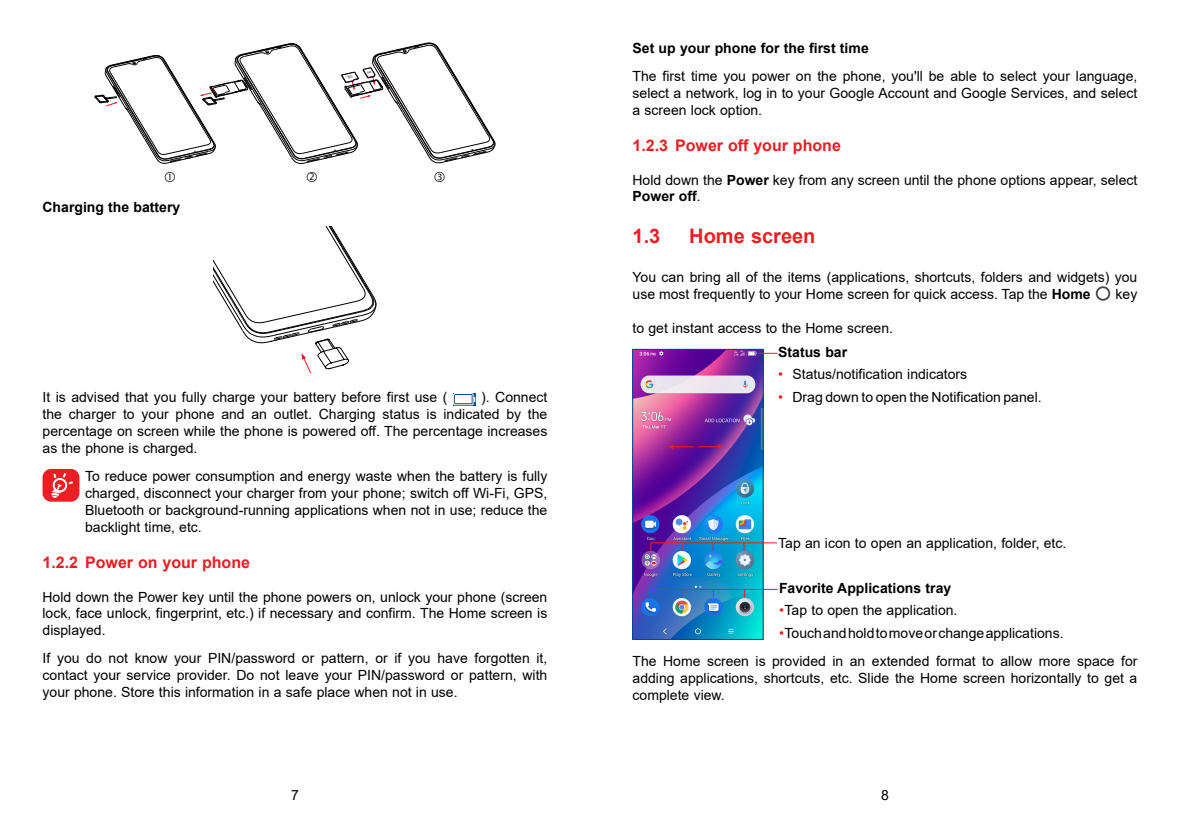
<style>
.page{position:relative;width:1180px;height:840px;background:#fff}
.page>*{position:absolute;margin:0;border:0;box-sizing:border-box;transform-origin:0 0}
.t1{font:700 20px "Arial";color:#ed1d24}
.t2{font:700 16px "Arial";color:#ed1d24}
.Body{font:14px/16.8px "Arial";color:#000;text-align:justify}
.Anchor{font:14px/16.8px "Arial";color:#000;text-align:justify}
.Heading_3{font:700 14px "Arial";color:#000}
.Body-2{font:700 14px "Arial";color:#000}
.s1{font-weight:700}
.s2{color:#ed1d24}
</style>
<div class="page">
<svg style="left:95px;top:43px;width:400px;height:120px"></svg>
<svg style="left:213px;top:226px;width:163px;height:147px"></svg>
<img style="left:453px;top:393px;width:22px;height:12px">
<div style="left:43px;top:468px;width:36px;height:33px;background:#ed1d24;border-radius:8px"></div>
<svg style="left:51px;top:473px;width:22px;height:24px"></svg>
<img style="left:1095px;top:286px;width:16px;height:15px">
<img style="left:634px;top:351px;width:127px;height:286px">
<div style="left:632px;top:349px;width:131px;height:290px;border:1px solid #004990"></div>
<svg style="left:757px;top:353px;width:20px;height:1px"></svg>
<svg style="left:667px;top:444px;width:57px;height:5px"></svg>
<svg style="left:651px;top:588px;width:127px;height:10px"></svg>
<svg style="left:650px;top:542px;width:127px;height:9px"></svg>
<p class="Body-2" style="left:43px;top:197px;width:139px">Charging the battery</p>
<p class="Anchor" style="left:43px;top:389px;width:506px;text-indent:438px">). Connect the charger to your phone and an outlet. Charging status is indicated by the percentage on screen while the phone is powered off. The percentage increases as the phone is charged.</p>
<p class="Body" style="left:85px;top:467px;width:464px">To reduce power consumption and energy waste when the battery is fully charged, disconnect your charger from your phone; switch off Wi-Fi, GPS, Bluetooth or background-running applications when not in use; reduce the backlight time, etc.</p>
<p class="t2" style="left:43px;top:550px;width:209px">1.2.2 Power on your phone</p>
<p class="Body" style="left:43px;top:588px;width:506px">Hold down the Power key until the phone powers on, unlock your phone (screen lock, face unlock, fingerprint, etc.) if necessary and confirm. The Home screen is displayed.</p>
<p class="Body" style="left:43px;top:649px;width:506px">If you do not know your PIN/password or pattern, or if you have forgotten it, contact your service provider. Do not leave your PIN/password or pattern, with your phone. Store this information in a safe place when not in use.</p>
<p class="Anchor" style="left:43px;top:389px;width:406px">It is advised that you fully charge your battery before first use (</p>
<p class="Heading_3" style="left:632px;top:38px;width:238px">Set up your phone for the first time</p>
<p class="Body" style="left:632px;top:67px;width:506px">The first time you power on the phone, you'll be able to select your language, select a network, log in to your Google Account and Google Services, and select a screen lock option.</p>
<p class="t2" style="left:632px;top:134px;width:210px">1.2.3 Power off your phone</p>
<p class="Body" style="left:632px;top:171px;width:506px">Hold down the <span class="s1">Power</span> key from any screen until the phone options appear, select<br><span class="s1">Power off</span>.</p>
<p class="t1" style="left:632px;top:221px;width:29px">1.3</p>
<p class="t1" style="left:689px;top:221px;width:128px">Home screen</p>
<p class="Body" style="left:632px;top:268px;width:506px">You can bring all of the items (applications, shortcuts, folders and widgets) you use most frequently to your Home screen for quick access. Tap the <span class="s1">Home</span></p>
<p class="Body" style="left:1115px;top:285px;width:23px">key</p>
<p class="Body" style="left:632px;top:319px;width:262px">to get instant access to the Home screen.</p>
<p class="Heading_3" style="left:778px;top:342px;width:70px">Status bar</p>
<p class="Body" style="left:778px;top:366px;width:190px"><span class="s2">•</span> Status/notification indicators</p>
<p class="Body" style="left:778px;top:388px;width:265px"><span class="s2">•</span> Drag down to open the Notification panel.</p>
<p class="Body" style="left:778px;top:534px;width:289px">Tap an icon to open an application, folder, etc.</p>
<p class="Heading_3" style="left:778px;top:578px;width:174px">Favorite Applications tray</p>
<p class="Body" style="left:778px;top:601px;width:180px"><span class="s2">•</span> Tap to open the application.</p>
<p class="Body" style="left:778px;top:624px;width:286px"><span class="s2">•</span> Touch and hold to move or change applications.</p>
<p class="Body" style="left:632px;top:652px;width:506px">The Home screen is provided in an extended format to allow more space for adding applications, shortcuts, etc. Slide the Home screen horizontally to get a complete view.</p>
<p class="Body" style="left:291px;top:786px;width:9px">7</p>
<p class="Body" style="left:881px;top:786px;width:9px">8</p>
</div>
